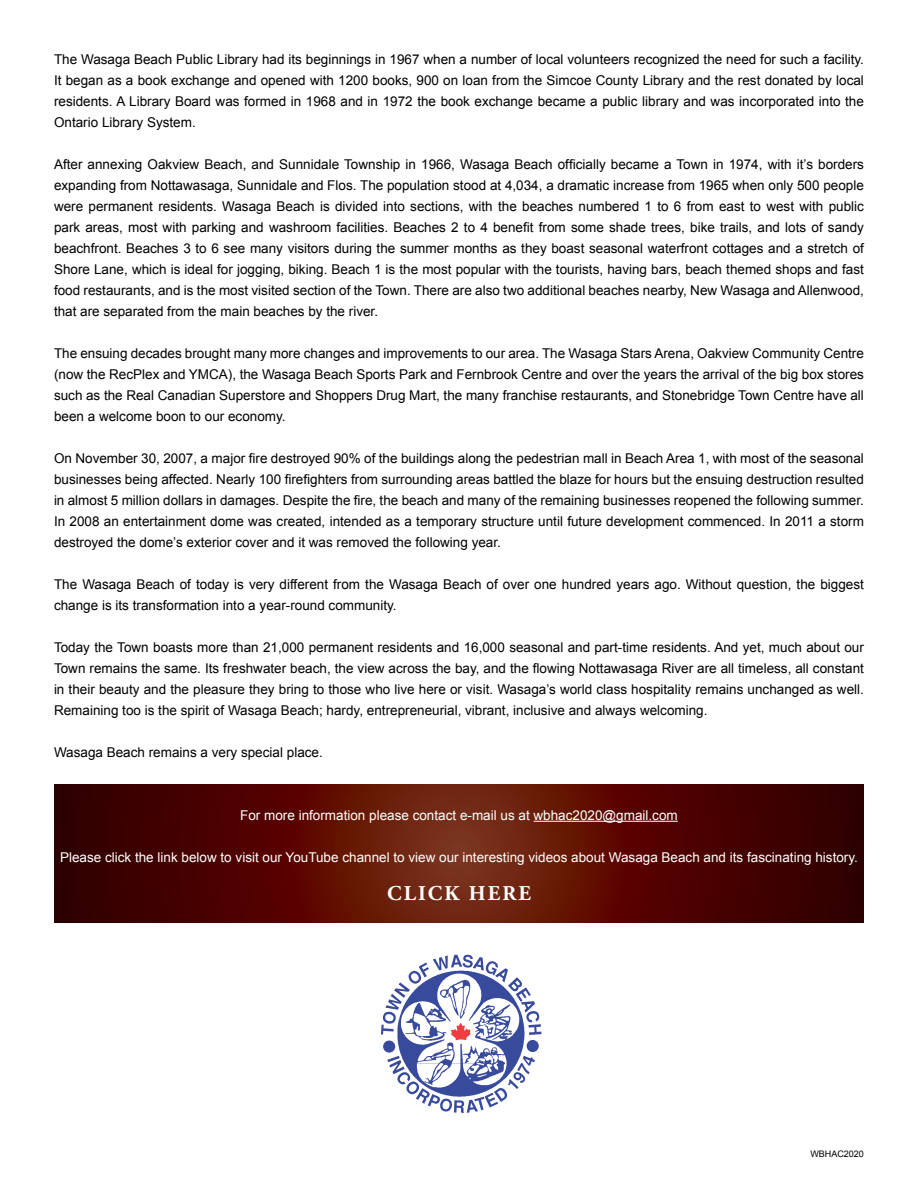
<style>
.page{position:relative;width:918px;height:1188px;background:#fff}
.page>*{position:absolute;margin:0;border:0;box-sizing:border-box;transform-origin:0 0}
.t1{font:700 21px "Adobe Garamond Pro";letter-spacing:.1em;color:#fff}
.t2{font:13.5px/21px "Arial";color:#000;text-align:justify}
.t3{font:13.5px "Arial";color:#fff}
.t4{font:9px "Arial";color:#000}
</style>
<div class="page">
<svg style="left:54px;top:784px;width:810px;height:138px;background:#520b04"></svg>
<hr style="left:534px;top:821px;width:144px;height:1px;background:#fff">
<svg style="left:381px;top:955px;width:160px;height:158px"></svg>
<div style="left:384px;top:1041px;width:11px;height:11px;background:#384a9c;border-radius:50%"></div>
<div style="left:383px;top:1041px;width:12px;height:12px;border:1px solid #384a9c;border-radius:50%"></div>
<div style="left:527px;top:1041px;width:11px;height:10px;background:#384a9c;border-radius:50%"></div>
<div style="left:527px;top:1040px;width:12px;height:12px;border:1px solid #384a9c;border-radius:50%"></div>
<p class="t2" style="left:54px;top:49px;width:811px">The Wasaga Beach Public Library had its beginnings in 1967 when a number of local volunteers recognized the need for such a facility.<br>It began as a book exchange and opened with 1200 books, 900 on loan from the Simcoe County Library and the rest donated by local residents. A Library Board was formed in 1968 and in 1972 the book exchange became a public library and was incorporated into the Ontario Library System.</p>
<p class="t2" style="left:54px;top:154px;width:811px">After annexing Oakview Beach, and Sunnidale Township in 1966, Wasaga Beach officially became a Town in 1974, with it’s borders expanding from Nottawasaga, Sunnidale and Flos. The population stood at 4,034, a dramatic increase from 1965 when only 500 people were permanent residents. Wasaga Beach is divided into sections, with the beaches numbered 1 to 6 from east to west with public park areas, most with parking and washroom facilities. Beaches 2 to 4 benefit from some shade trees, bike trails, and lots of sandy beachfront. Beaches 3 to 6 see many visitors during the summer months as they boast seasonal waterfront cottages and a stretch of Shore Lane, which is ideal for jogging, biking. Beach 1 is the most popular with the tourists, having bars, beach themed shops and fast food restaurants, and is the most visited section of the Town. There are also two additional beaches nearby, New Wasaga and Allenwood, that are separated from the main beaches by the river.</p>
<p class="t2" style="left:54px;top:343px;width:811px">The ensuing decades brought many more changes and improvements to our area. The Wasaga Stars Arena, Oakview Community Centre (now the RecPlex and YMCA), the Wasaga Beach Sports Park and Fernbrook Centre and over the years the arrival of the big box stores such as the Real Canadian Superstore and Shoppers Drug Mart, the many franchise restaurants, and Stonebridge Town Centre have all been a welcome boon to our economy.</p>
<p class="t2" style="left:54px;top:448px;width:811px">On November 30, 2007, a major fire destroyed 90% of the buildings along the pedestrian mall in Beach Area 1, with most of the seasonal businesses being affected. Nearly 100 firefighters from surrounding areas battled the blaze for hours but the ensuing destruction resulted in almost 5 million dollars in damages. Despite the fire, the beach and many of the remaining businesses reopened the following summer.<br>In 2008 an entertainment dome was created, intended as a temporary structure until future development commenced. In 2011 a storm destroyed the dome’s exterior cover and it was removed the following year.</p>
<p class="t2" style="left:54px;top:574px;width:811px">The Wasaga Beach of today is very different from the Wasaga Beach of over one hundred years ago. Without question, the biggest change is its transformation into a year-round community.</p>
<p class="t2" style="left:54px;top:637px;width:811px">Today the Town boasts more than 21,000 permanent residents and 16,000 seasonal and part-time residents. And yet, much about our Town remains the same. Its freshwater beach, the view across the bay, and the flowing Nottawasaga River are all timeless, all constant in their beauty and the pleasure they bring to those who live here or visit. Wasaga’s world class hospitality remains unchanged as well.<br>Remaining too is the spirit of Wasaga Beach; hardy, entrepreneurial, vibrant, inclusive and always welcoming.</p>
<p class="t2" style="left:54px;top:742px;width:270px">Wasaga Beach remains a very special place.</p>
<p class="t3" style="left:240px;top:806px;width:439px">For more information please contact e-mail us at wbhac2020@gmail.com</p>
<p class="t3" style="left:60px;top:848px;width:799px">Please click the link below to visit our YouTube channel to view our interesting videos about Wasaga Beach and its fascinating history.</p>
<h1 class="t1" style="left:387px;top:881px;width:145px">CLICK HERE</h1>
<p class="t4" style="left:810px;top:1148px;width:55px">WBHAC2020</p>
</div>
